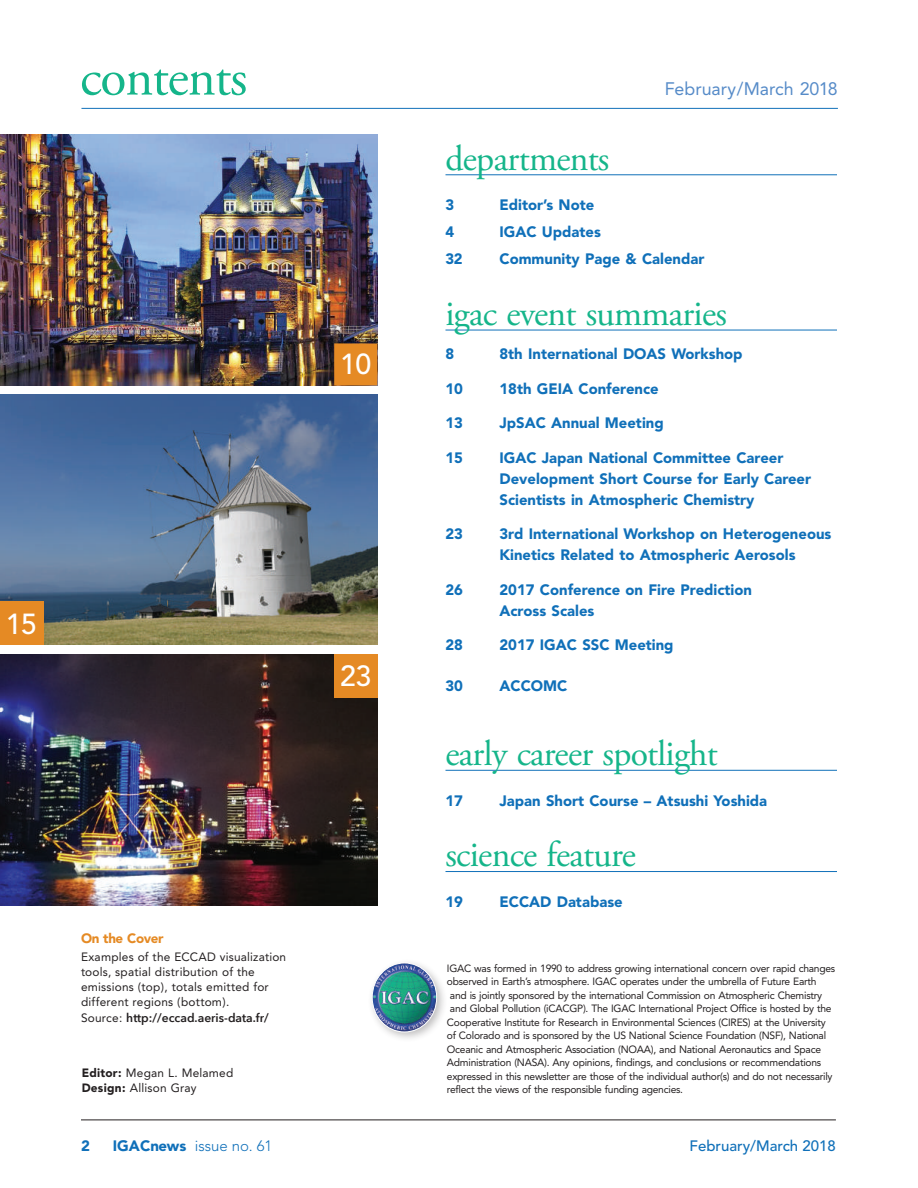
<style>
.page{position:relative;width:918px;height:1188px;background:#fff}
.page>*{position:absolute;margin:0;border:0;box-sizing:border-box;transform-origin:0 0}
.t1{font:54px "Adobe Garamond Pro";letter-spacing:-.02em;color:#15b58a}
.t2{font:36px "Adobe Garamond Pro";letter-spacing:-.02em;color:#15b58a}
.t3{font:500 28.8px "Avenir";color:#fff}
.t4{font:18px "Avenir";color:#568bc8}
.t5{font:900 15px/21px "Avenir";color:#1070b9}
.t6{font:300 15px "Avenir";color:#1070b9}
.t7{font:500 15px "Avenir";color:#1070b9}
.t8{font:900 13.5px "Avenir";letter-spacing:-.03em;color:#e58a24}
.t9{font:12px/15px "Avenir";letter-spacing:.015em;color:#231f20}
.t10{font:600 12px "Avenir Next";color:#231f20}
.t11{font:10.5px/13.5px "Avenir";letter-spacing:-.025em;color:#231f20}
.s1{font-family:"Avenir";font-weight:400}
.s2{font-weight:900}
</style>
<div class="page">
<hr style="left:81px;top:1120px;width:755px;height:1px;background:#231f20">
<img style="left:0;top:655px;width:377px;height:250px">
<img style="left:0;top:394px;width:377px;height:251px">
<img style="left:0;top:135px;width:377px;height:251px">
<hr style="left:81px;top:108px;width:757px;height:1px;background:#1070b9">
<div style="left:367px;top:958px;width:81px;height:86px;background:#231f20;opacity:.3"></div>
<img style="left:372px;top:963px;width:65px;height:69px">
<div style="left:372px;top:963px;width:65px;height:69px;border:1px solid #fff;border-radius:50%"></div>
<hr style="left:446px;top:175px;width:391px;height:1px;background:#1070b9">
<hr style="left:446px;top:330px;width:391px;height:1px;background:#1070b9">
<hr style="left:446px;top:770px;width:391px;height:1px;background:#1070b9">
<hr style="left:446px;top:871px;width:391px;height:1px;background:#1070b9">
<div style="left:334px;top:343px;width:43px;height:43px;background:#e58a24"></div>
<div style="left:0;top:602px;width:43px;height:43px;background:#e58a24"></div>
<div style="left:334px;top:655px;width:43px;height:43px;background:#e58a24"></div>
<h3 class="t3" style="left:6px;top:608px;width:33px">15</h3>
<h1 class="t1" style="left:80px;top:45px;width:169px">contents</h1>
<h3 class="t3" style="left:340px;top:348px;width:33px">10</h3>
<h3 class="t3" style="left:340px;top:659px;width:33px">23</h3>
<p class="t8" style="left:81px;top:930px;width:84px">On the Cover</p>
<p class="t9" style="left:81px;top:949px;width:207px">Examples of the ECCAD visualization tools, spatial distribution of the emissions (top), totals emitted for different regions (bottom).</p>
<p class="t10" style="left:81px;top:1008px;width:189px"><span class="s1">Source:</span> http://eccad.aeris-data.fr/</p>
<p class="t9" style="left:82px;top:1065px;width:153px"><span class="s2">Editor:</span> Megan L. Melamed<br><span class="s2">Design:</span> Allison Gray</p>
<h3 class="t4" style="left:665px;top:78px;width:174px">February/March 2018</h3>
<h2 class="t2" style="left:446px;top:137px;width:165px">departments</h2>
<h3 class="t5" style="left:446px;top:194px;width:10px">3</h3>
<h3 class="t5" style="left:499px;top:194px;width:96px">Editor’s Note</h3>
<h3 class="t5" style="left:446px;top:221px;width:10px">4</h3>
<h3 class="t5" style="left:500px;top:221px;width:103px">IGAC Updates</h3>
<h3 class="t5" style="left:446px;top:248px;width:19px">32</h3>
<h3 class="t5" style="left:499px;top:248px;width:207px">Community Page &amp; Calendar</h3>
<h2 class="t2" style="left:446px;top:292px;width:283px">igac event summaries</h2>
<h3 class="t5" style="left:446px;top:344px;width:10px">8</h3>
<h3 class="t5" style="left:499px;top:344px;width:245px">8th International DOAS Workshop</h3>
<h3 class="t5" style="left:446px;top:378px;width:19px">10</h3>
<h3 class="t5" style="left:499px;top:378px;width:161px">18th GEIA Conference</h3>
<h3 class="t5" style="left:446px;top:413px;width:19px">13</h3>
<h3 class="t5" style="left:499px;top:413px;width:166px">JpSAC Annual Meeting</h3>
<h3 class="t5" style="left:446px;top:447px;width:19px">15</h3>
<h3 class="t5" style="left:499px;top:447px;width:313px">IGAC Japan National Committee Career<br>Development Short Course for Early Career<br>Scientists in Atmospheric Chemistry</h3>
<h3 class="t5" style="left:446px;top:524px;width:19px">23</h3>
<h3 class="t5" style="left:499px;top:524px;width:334px">3rd International Workshop on Heterogeneous<br>Kinetics Related to Atmospheric Aerosols</h3>
<h3 class="t5" style="left:446px;top:579px;width:19px">26</h3>
<h3 class="t5" style="left:499px;top:579px;width:254px">2017 Conference on Fire Prediction<br>Across Scales</h3>
<h3 class="t5" style="left:446px;top:635px;width:19px">28</h3>
<h3 class="t5" style="left:500px;top:635px;width:176px">2017 IGAC SSC Meeting</h3>
<h3 class="t5" style="left:446px;top:675px;width:19px">30</h3>
<h3 class="t5" style="left:500px;top:675px;width:69px">ACCOMC</h3>
<h2 class="t2" style="left:446px;top:732px;width:274px">early career spotlight</h2>
<h3 class="t5" style="left:446px;top:790px;width:19px">17</h3>
<h3 class="t5" style="left:499px;top:790px;width:269px">Japan Short Course – Atsushi Yoshida</h3>
<h2 class="t2" style="left:446px;top:833px;width:192px">science feature</h2>
<h3 class="t5" style="left:446px;top:891px;width:19px">19</h3>
<h3 class="t5" style="left:499px;top:891px;width:125px">ECCAD Database</h3>
<p class="t11" style="left:447px;top:961px;width:390px">IGAC was formed in 1990 to address growing international concern over rapid changes observed in Earth’s atmosphere. IGAC operates under the umbrella of Future Earth and is jointly sponsored by the international Commission on Atmospheric Chemistry and Global Pollution (iCACGP). The IGAC International Project Office is hosted by the Cooperative Institute for Research in Environmental Sciences (CIRES) at the University of Colorado and is sponsored by the US National Science Foundation (NSF), National Oceanic and Atmospheric Association (NOAA), and National Aeronautics and Space Administration (NASA). Any opinions, findings, and conclusions or recommendations expressed in this newsletter are those of the individual author(s) and do not necessarily reflect the views of the responsible funding agencies.</p>
<h3 class="t5" style="left:81px;top:1135px;width:10px">2</h3>
<h3 class="t6" style="left:113px;top:1137px;width:161px"><span class="s2">IGACnews</span> issue no. 61</h3>
<h3 class="t7" style="left:689px;top:1137px;width:148px">February/March 2018</h3>
</div>
